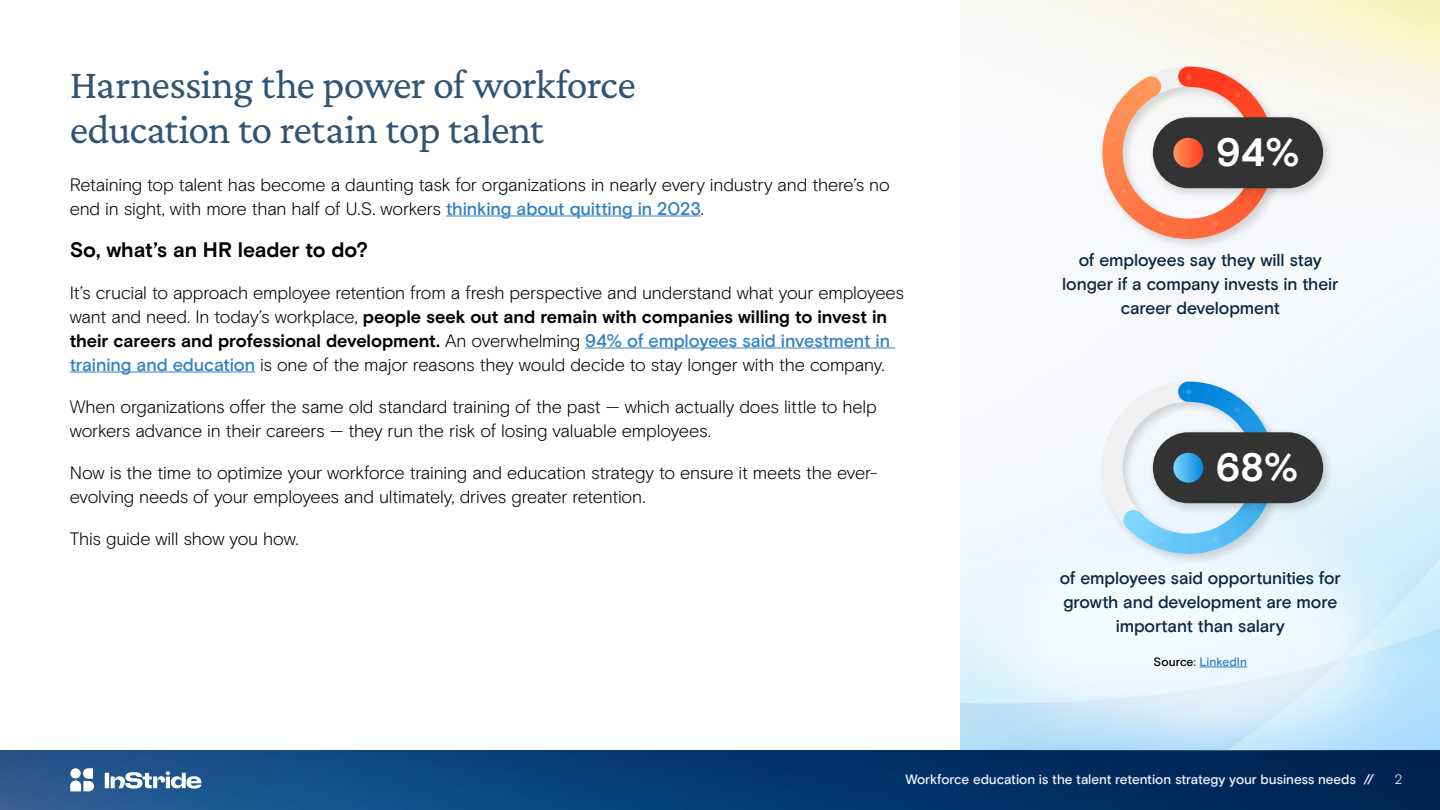
<style>
.page{position:relative;width:1440px;height:810px;background:#fff}
.page>*{position:absolute;margin:0;border:0;box-sizing:border-box;transform-origin:0 0}
.t1{font:42px/45px "Crimson Pro";letter-spacing:-.02em;color:#315473}
.t2{font:700 39.6px "Basis Grotesque Pro";color:#fff}
.t3{font:700 21px "Basis Grotesque Pro";letter-spacing:-.005em;color:#000}
.t4{font:300 18px/24px "Basis Grotesque Pro";letter-spacing:-.01em;color:#000}
.t5{font:500 17.33px/24px "Basis Grotesque Pro";letter-spacing:-.005em;color:#0a2640;text-align:center}
.t6{font:500 13.5px "Basis Grotesque Pro";letter-spacing:-.005em;color:#eef2fa}
.t7{font:300 13.5px "Basis Grotesque Pro";color:#fff}
.t8{font:500 12px "Basis Grotesque Pro";letter-spacing:.005em;color:#2f81c4}
.s1{font-weight:500;color:#2f81c4}
.s2{font-weight:700}
.s3{color:#000}
.s4{color:#315473}
</style>
<div class="page">
<img style="left:0;top:750px;width:1440px;height:60px">
<hr style="left:105px;top:773px;width:4px;height:15px;background:#fff">
<svg style="left:111px;top:771px;width:90px;height:18px"></svg>
<svg style="left:70px;top:768px;width:24px;height:23px"></svg>
<hr style="left:446px;top:216px;width:255px;height:1px;background:#2f81c4">
<hr style="left:585px;top:348px;width:310px;height:1px;background:#2f81c4">
<hr style="left:70px;top:372px;width:185px;height:1px;background:#2f81c4">
<img style="left:1096px;top:375px;width:195px;height:195px">
<svg style="left:1111px;top:382px;width:164px;height:172px"></svg>
<img style="left:1145px;top:424px;width:193px;height:94px">
<div style="left:1153px;top:432px;width:170px;height:71px;background:#333;border-radius:35px"></div>
<svg style="left:1173px;top:453px;width:30px;height:30px"></svg>
<svg style="left:1102px;top:67px;width:173px;height:172px"></svg>
<img style="left:1145px;top:109px;width:193px;height:94px">
<div style="left:1153px;top:117px;width:170px;height:71px;background:#333;border-radius:35px"></div>
<svg style="left:1173px;top:138px;width:30px;height:30px"></svg>
<hr style="left:1200px;top:667px;width:47px;height:1px;background:#2f81c4">
<h1 class="t1" style="left:70px;top:61px;width:568px">Harnessing the power of workforce education to retain top talent</h1>
<p class="t4" style="left:70px;top:173px;width:822px">Retaining top talent has become a daunting task for organizations in nearly every industry and there’s no end in sight, with more than half of U.S. workers <span class="s1">thinking about quitting in 2023</span>.</p>
<p class="t3" style="left:70px;top:237px;width:300px">So, what’s an HR leader to do?</p>
<p class="t4" style="left:70px;top:281px;width:836px">It’s crucial to approach employee retention from a fresh perspective and understand what your employees want and need. In today’s workplace, <span class="s2">people seek out and remain with companies willing to invest in their careers and professional development.</span> An overwhelming <span class="s1">94% of employees said investment in training and education</span> is one of the major reasons they would decide to stay longer with the company.</p>
<p class="t4" style="left:70px;top:395px;width:809px">When organizations offer the same old standard training of the past — which actually does little to help workers advance in their careers — they run the risk of losing valuable employees.</p>
<p class="t4" style="left:70px;top:461px;width:809px">Now is the time to optimize your workforce training and education strategy to ensure it meets the ever&shy;evolving needs of your employees and ultimately, drives greater retention.</p>
<p class="t4" style="left:70px;top:527px;width:230px">This guide will show you how.</p>
<h2 class="t2" style="left:1216px;top:130px;width:85px">94%</h2>
<p class="t5" style="left:1062px;top:248px;width:278px">of employees say they will stay longer if a company invests in their career development</p>
<h2 class="t2" style="left:1216px;top:445px;width:84px">68%</h2>
<p class="t5" style="left:1060px;top:566px;width:283px">of employees said opportunities for growth and development are more important than salary</p>
<p class="t8" style="left:1154px;top:655px;width:95px"><span class="s3">Source</span><span class="s4">:</span> LinkedIn</p>
<p class="t6" style="left:905px;top:772px;width:470px">Workforce education is the talent retention strategy your business needs //</p>
<p class="t7" style="left:1395px;top:772px;width:9px">2</p>
</div>
